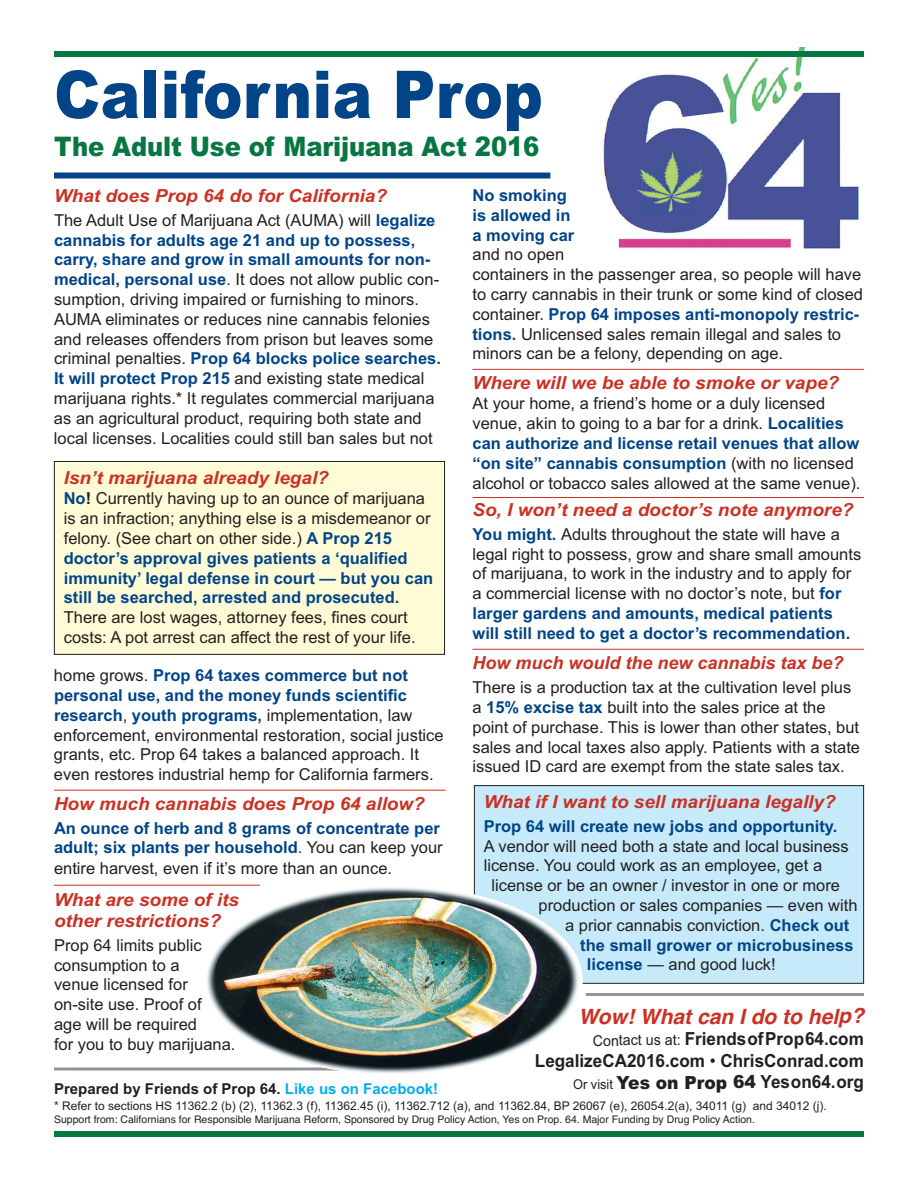
<style>
.page{position:relative;width:918px;height:1188px;background:#fff}
.page>*{position:absolute;margin:0;border:0;box-sizing:border-box;transform-origin:0 0}
.t1{font:900 66px "Arial";letter-spacing:.005em;color:#014588;scale:.9 1}
.t2{font:900 27px "Arial";letter-spacing:-.005em;color:#077742;scale:.9 1}
.t3{font:italic 700 21px "Helvetica";color:#cb3124}
.t4{font:italic 700 18px/21.6px "Arial";color:#cb3124;scale:1.05 1}
.t5{font:700 18px/21.6px "Arial";color:#231f20;text-align:right;scale:.95 1}
.t6{font:italic 700 18px "Arial";color:#cb3124}
.t7{font:16.5px/19.8px "Arial";color:#231f20}
.t8{font:700 16.5px/19.8px "Arial";color:#014588}
.t9{font:700 15px "Arial";color:#231f20}
.t10{font:12px "Arial";color:#231f20}
.t11{font:10.5px "Helvetica";color:#231f20}
.s1{font-weight:700;color:#014588}
.s2{color:#231f20}
.s3{font-weight:400;color:#231f20}
.s4{font-weight:400;font-size:15px}
.s5{font-weight:400}
.s6{font-weight:400;font-size:13.5px}
.s7{font-weight:900}
.s8{color:#00aeef}
</style>
<div class="page">
<hr style="left:54px;top:1067px;width:389px;height:3px;background:#939598">
<hr style="left:54px;top:790px;width:391px;height:1px;background:#cb3124">
<hr style="left:54px;top:885px;width:206px;height:1px;background:#cb3124">
<hr style="left:472px;top:369px;width:392px;height:1px;background:#cb3124">
<hr style="left:472px;top:497px;width:392px;height:1px;background:#cb3124">
<hr style="left:472px;top:649px;width:392px;height:1px;background:#cb3124">
<div style="left:54px;top:1131px;width:810px;height:6px;background:#077742"></div>
<div style="left:54px;top:172px;width:496px;height:6px;background:#014588"></div>
<img style="left:603px;top:48px;width:256px;height:201px">
<div style="left:54px;top:51px;width:810px;height:6px;background:#077742"></div>
<div style="left:54px;top:461px;width:391px;height:193px;background:#fffbd6"></div>
<div style="left:54px;top:461px;width:391px;height:194px;border:1px solid #231f20"></div>
<div style="left:474px;top:786px;width:390px;height:197px;background:#c6eafa"></div>
<div style="left:474px;top:785px;width:390px;height:199px;border:1px solid #231f20"></div>
<img style="left:206px;top:886px;width:374px;height:188px">
<hr style="left:586px;top:993px;width:278px;height:3px;background:#939598">
<h1 class="t1" style="left:54px;top:57px;width:545px">California Prop</h1>
<h2 class="t2" style="left:54px;top:131px;width:541px">The Adult Use of Marijuana Act 2016</h2>
<p class="t4" style="left:54px;top:187px;width:319px">What does Prop 64 do for California?</p>
<p class="t7" style="left:54px;top:212px;width:389px">The Adult Use of Marijuana Act (AUMA) will <span class="s1">legalize cannabis for adults age 21 and up to possess, carry, share and grow in small amounts for non&shy;medical, personal use</span>. It does not allow public con&shy;sumption, driving impaired or furnishing to minors.<br>AUMA eliminates or reduces nine cannabis felonies and releases offenders from prison but leaves some criminal penalties. <span class="s1">Prop 64 blocks police searches.<br>It will protect Prop 215</span> and existing state medical marijuana rights.* It regulates commercial marijuana as an agricultural product, requiring both state and local licenses. Localities could still ban sales but not</p>
<p class="t8" style="left:472px;top:187px;width:103px">No smoking is allowed in a moving car</p>
<p class="t7" style="left:472px;top:246px;width:392px">and no open<br>containers in the passenger area, so people will have to carry cannabis in their trunk or some kind of closed container. <span class="s1">Prop 64 imposes anti-monopoly restric&shy;tions.</span> Unlicensed sales remain illegal and sales to minors can be a felony, depending on age.</p>
<p class="t4" style="left:473px;top:374px;width:351px">Where will we be able to smoke or vape?</p>
<p class="t7" style="left:472px;top:395px;width:389px">At your home, a friend’s home or a duly licensed venue, akin to going to a bar for a drink. <span class="s1">Localities can authorize and license retail venues that allow “on site” cannabis consumption</span> (with no licensed alcohol or tobacco sales allowed at the same venue).</p>
<p class="t4" style="left:473px;top:501px;width:364px">So, I won’t need a doctor’s note anymore?</p>
<p class="t7" style="left:472px;top:526px;width:390px"><span class="s1">You might.</span> Adults throughout the state will have a legal right to possess, grow and share small amounts of marijuana, to work in the industry and to apply for a commercial license with no doctor’s note, but <span class="s1">for larger gardens and amounts, medical patients will still need to get a doctor’s recommendation.</span></p>
<p class="t6" style="left:472px;top:656px;width:373px">How much would the new cannabis tax be?</p>
<p class="t7" style="left:472px;top:679px;width:389px">There is a production tax at the cultivation level plus a <span class="s1">15% excise tax</span> built into the sales price at the point of purchase. This is lower than other states, but sales and local taxes also apply. Patients with a state issued ID card are exempt from the state sales tax.</p>
<p class="t4" style="left:64px;top:469px;width:254px">Isn’t marijuana already legal?</p>
<p class="t8" style="left:64px;top:490px;width:371px">No<span class="s2">!</span> <span class="s3">Currently having up to an ounce of marijuana is an infraction; anything else is a misdemeanor or felony. (See chart on other side.)</span> A Prop 215 doctor’s approval gives patients a ‘qualified immunity’ legal defense in court — but you can still be searched, arrested and prosecuted.</p>
<p class="t7" style="left:64px;top:609px;width:353px">There are lost wages, attorney fees, fines court costs: A pot arrest can affect the rest of your life.</p>
<p class="t7" style="left:54px;top:667px;width:391px">home grows. <span class="s1">Prop 64 taxes commerce but not personal use, and the money funds scientific research</span>, <span class="s1">youth programs,</span> implementation, law enforcement, environmental restoration, social justice grants, etc. Prop 64 takes a balanced approach. It even restores industrial hemp for California farmers.</p>
<p class="t4" style="left:54px;top:794px;width:355px">How much cannabis does Prop 64 allow?</p>
<p class="t8" style="left:54px;top:819px;width:390px;line-height:20.4px">An ounce of herb and 8 grams of concentrate per adult; six plants per household<span class="s3">. You can keep your entire harvest, even if it’s more than an ounce.</span></p>
<p class="t4" style="left:54px;top:890px;width:178px">What are some of its other restrictions?</p>
<p class="t7" style="left:54px;top:937px;width:183px">Prop 64 limits public consumption to a<br>venue licensed for on-site use. Proof of<br>age will be required<br>for you to buy marijuana.</p>
<p class="t4" style="left:484px;top:793px;width:337px">What if I want to sell marijuana legally?</p>
<p class="t8" style="left:484px;top:818px;width:355px">Prop 64 will create new jobs and opportunity.</p>
<p class="t7" style="left:484px;top:838px;width:367px">A vendor will need both a state and local business</p>
<p class="t7" style="left:484px;top:857px;width:340px">license. You could work as an employee, get a</p>
<p class="t7" style="left:492px;top:877px;width:350px">license or be an owner / investor in one or more</p>
<p class="t7" style="left:539px;top:897px;width:321px">production or sales companies — even with</p>
<p class="t7" style="left:565px;top:917px;width:286px">a prior cannabis conviction. <span class="s1">Check out</span></p>
<p class="t8" style="left:580px;top:937px;width:275px">the small grower or micro business</p>
<p class="t7" style="left:587px;top:956px;width:190px"><span class="s1">license</span> — and good luck!</p>
<p class="t3" style="left:578px;top:1009px;width:287px">Wow! What can I do to help?</p>
<p class="t5" style="left:535px;top:1030px;width:348px"><span class="s4">Contact us at:</span> FriendsofProp64.com<br>LegalizeCA2016.com <span class="s5">•</span> ChrisConrad.com<br><span class="s6">Or visit</span> <span class="s7">Yes on Prop 64</span> Yeson64.org</p>
<p class="t9" style="left:54px;top:1083px;width:386px">Prepared by Friends of Prop 64. <span class="s8">Like us on Facebook!</span></p>
<p class="t10" style="left:54px;top:1101px;width:774px">* Refer to sections HS 11362.2 (b) (2), 11362.3 (f), 11362.45 (i), 11362.712 (a), and 11362.84, BP 26067 (e), 26054.2(a), 34011 (g) and 34012 (j).</p>
<p class="t11" style="left:54px;top:1116px;width:702px">Support from: Californians for Responsible Marijuana Reform, Sponsored by Drug Policy Action, Yes on Prop. 64. Major Funding by Drug Policy Action.</p>
</div>
